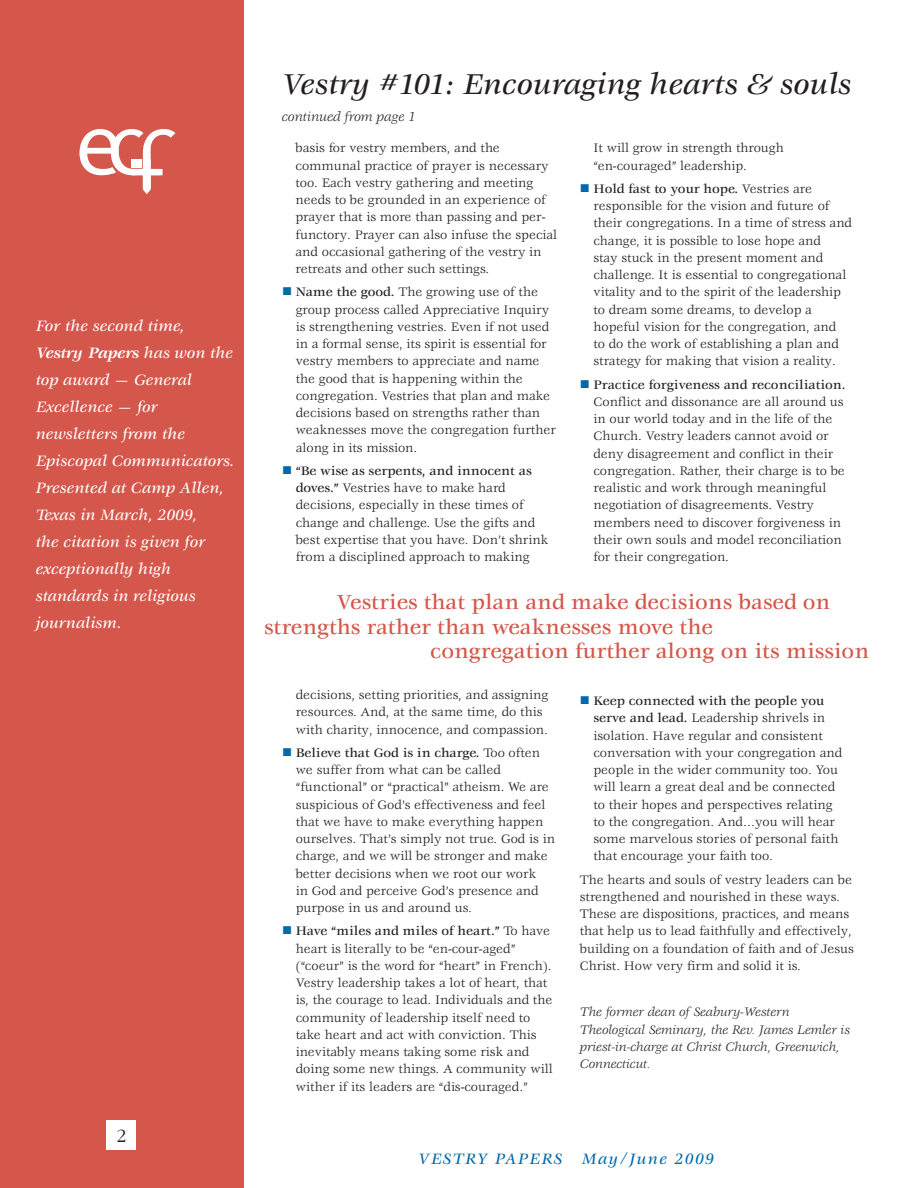
<style>
.page{position:relative;width:918px;height:1188px;background:#fff}
.page>*{position:absolute;margin:0;border:0;box-sizing:border-box;transform-origin:0 0}
.t1{font:italic 500 31.5px "Veljovic";color:#231f20}
.t2{font:500 22.2px "Veljovic";color:#d5564a}
.t3{font:300 19.5px "Garamond";color:#231f20}
.t4{font:italic 500 16.5px/27px "Veljovic";color:#fff}
.t5{font:italic 500 16.5px "Veljovic";letter-spacing:.085em;color:#0069aa}
.t6{font:italic 14.25px "Veljovic";color:#231f20}
.t7{font:13.5px/17.2px "Veljovic";color:#231f20}
.t8{font:italic 13.5px/17.2px "Veljovic";color:#231f20}
.t9{font:500 13.5px "Veljovic";color:#231f20}
.s1{font-weight:700}
.s2{font-weight:500}
</style>
<div class="page">
<div style="left:0;top:0;width:244px;height:1188px;background:#d5564a"></div>
<svg style="left:79px;top:129px;width:96px;height:65px"></svg>
<div style="left:106px;top:1120px;width:30px;height:30px;background:#fff"></div>
<p class="t4" style="left:36px;top:313px;width:200px">For the second time,<br><span class="s1">Vestry Papers</span> has won the top award — General<br>Excellence — for newsletters from the<br>Episcopal Communicators.<br>Presented at Camp Allen,<br>Texas in March, 2009,<br>the citation is given for exceptionally high standards in religious journalism.</p>
<h3 class="t3" style="left:116px;top:1128px;width:11px">2</h3>
<h1 class="t1" style="left:282px;top:71px;width:571px">Vestry #101: Encouraging hearts &amp; souls</h1>
<p class="t6" style="left:282px;top:110px;width:135px">continued from page 1</p>
<p class="t7" style="left:296px;top:140px;width:263px">basis for vestry members, and the communal practice of prayer is necessary too. Each vestry gathering and meeting needs to be grounded in an experience of prayer that is more than passing and per&shy;functory. Prayer can also infuse the special and occasional gathering of the vestry in retreats and other such settings.</p>
<p class="t7" style="left:296px;top:284px;width:262px"><span class="s2">Name the good.</span> The growing use of the group process called Appreciative Inquiry is strengthening vestries. Even if not used in a formal sense, its spirit is essential for vestry members to appreciate and name the good that is happening within the congregation. Vestries that plan and make decisions based on strengths rather than weaknesses move the congregation further along in its mission.</p>
<p class="t7" style="left:296px;top:463px;width:254px"><span class="s2">“Be wise as serpents, and innocent as doves.”</span> Vestries have to make hard decisions, especially in these times of change and challenge. Use the gifts and best expertise that you have. Don’t shrink from a disciplined approach to making</p>
<p class="t7" style="left:593px;top:141px;width:192px">It will grow in strength through “en-couraged” leadership.</p>
<p class="t7" style="left:593px;top:181px;width:260px"><span class="s2">Hold fast to your hope.</span> Vestries are responsible for the vision and future of their congregations. In a time of stress and change, it is possible to lose hope and<br>stay stuck in the present moment and challenge. It is essential to congregational vitality and to the spirit of the leadership to dream some dreams, to develop a hopeful vision for the congregation, and<br>to do the work of establishing a plan and strategy for making that vision a reality.</p>
<p class="t9" style="left:593px;top:379px;width:254px">Practice forgiveness and reconciliation.</p>
<p class="t7" style="left:593px;top:394px;width:253px">Conflict and dissonance are all around us in our world today and in the life of the Church. Vestry leaders cannot avoid or deny disagreement and conflict in their congregation. Rather, their charge is to be realistic and work through meaningful negotiation of disagreements. Vestry members need to discover forgiveness in their own souls and model reconciliation for their congregation.</p>
<h2 class="t2" style="left:337px;top:594px;width:495px">Vestries that plan and make decisions based on</h2>
<h2 class="t2" style="left:264px;top:618px;width:450px">strengths rather than weaknesses move the</h2>
<h2 class="t2" style="left:430px;top:642px;width:440px">congregation further along on its mission</h2>
<p class="t7" style="left:296px;top:687px;width:254px">decisions, setting priorities, and assigning resources. And, at the same time, do this with charity, innocence, and compassion.</p>
<p class="t7" style="left:296px;top:745px;width:261px"><span class="s2">Believe that God is in charge.</span> Too often we suffer from what can be called “functional” or “practical” atheism. We are suspicious of God’s effectiveness and feel that we have to make everything happen ourselves. That’s simply not true. God is in charge, and we will be stronger and make better decisions when we root our work<br>in God and perceive God’s presence and purpose in us and around us.</p>
<p class="t7" style="left:296px;top:923px;width:259px"><span class="s2">Have “miles and miles of heart.”</span> To have heart is literally to be “en-cour-aged” (“coeur” is the word for “heart” in French).<br>Vestry leadership takes a lot of heart, that is, the courage to lead. Individuals and the community of leadership itself need to take heart and act with conviction. This inevitably means taking some risk and doing some new things. A community will wither if its leaders are “dis-couraged.”</p>
<p class="t7" style="left:593px;top:693px;width:250px"><span class="s2">Keep connected with the people you serve and lead.</span> Leadership shrivels in isolation. Have regular and consistent conversation with your congregation and people in the wider community too. You will learn a great deal and be connected to their hopes and perspectives relating to the congregation. And…you will hear some marvelous stories of personal faith that encourage your faith too.</p>
<p class="t7" style="left:580px;top:872px;width:276px">The hearts and souls of vestry leaders can be strengthened and nourished in these ways.<br>These are dispositions, practices, and means that help us to lead faithfully and effectively, building on a foundation of faith and of Jesus Christ. How very firm and solid it is.</p>
<p class="t8" style="left:580px;top:1005px;width:272px">The former dean of Seabury-Western Theological Seminary, the Rev. James Lemler is priest-in-charge at Christ Church, Greenwich, Connecticut.</p>
<p class="t5" style="left:418px;top:1152px;width:297px">VESTRY PAPERS May/June 2009</p>
</div>
